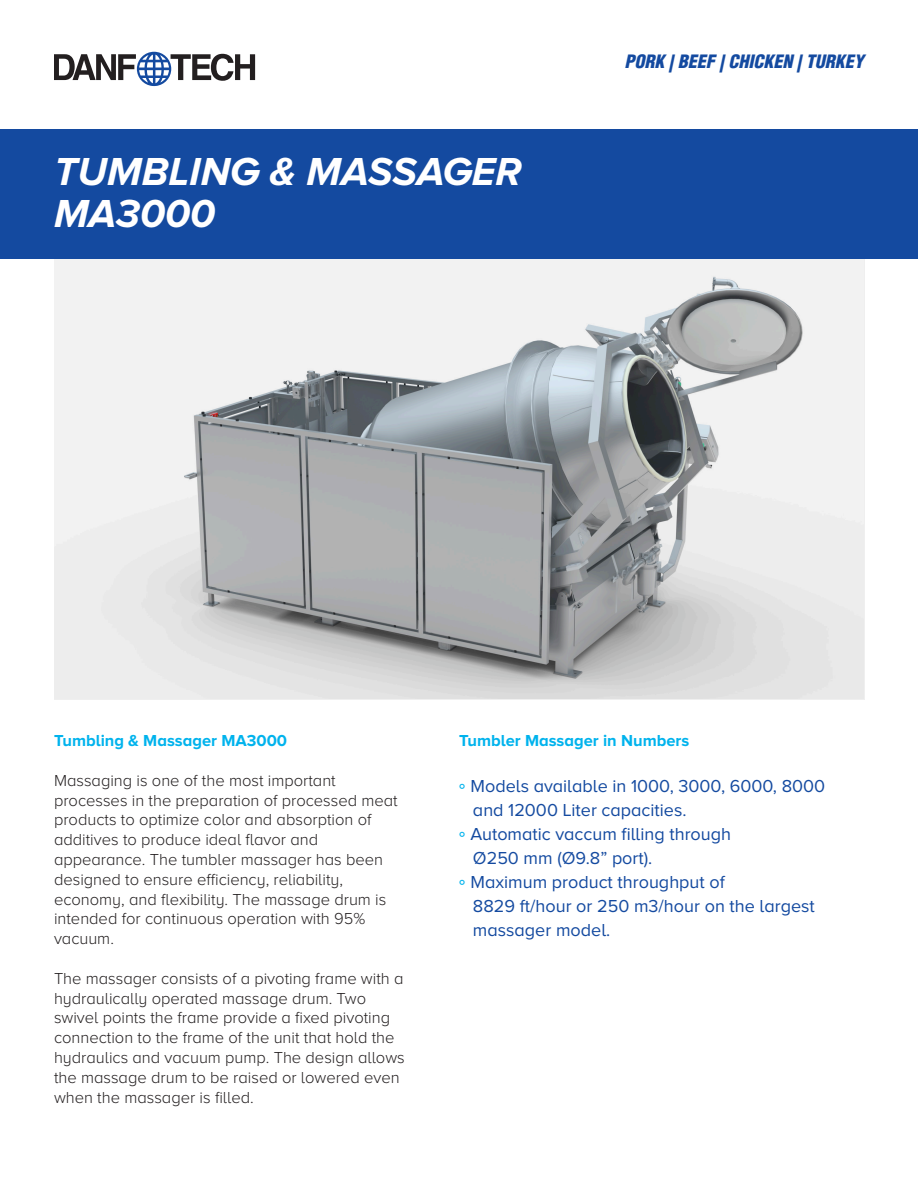
<style>
.page{position:relative;width:918px;height:1188px;background:#fff}
.page>*{position:absolute;margin:0;border:0;box-sizing:border-box;transform-origin:0 0}
.t1{font:italic 700 40.5px "Proxima Nova A";color:#fff}
.t2{font:18px/24px "Proxima Nova A";color:#144aa0}
.t3{font:italic 900 condensed 18px "Helvetica";color:#144aa0}
.t4{font:300 16.5px "Proxima Nova A";color:#231f20}
.t5{font:700 16.5px "Proxima Nova A";color:#00b3ed}
.s1{font-size:21px;color:#00b3ed}
</style>
<div class="page">
<img style="left:54px;top:259px;width:810px;height:440px">
<svg style="left:54px;top:52px;width:201px;height:34px"></svg>
<div style="left:0;top:130px;width:918px;height:129px;background:#144aa0"></div>
<p class="t1" style="left:54px;top:148px;width:469px">TUMBLING &amp; MASSAGER</p>
<p class="t1" style="left:54px;top:190px;width:163px">MA3000</p>
<p class="t3" style="left:624px;top:50px;width:241px">PORK | BEEF | CHICKEN | TURKEY</p>
<p class="t5" style="left:54px;top:732px;width:235px">Tumbling &amp; Massager MA3000</p>
<p class="t5" style="left:459px;top:732px;width:232px">Tumbler Massager in Numbers</p>
<p class="t2" style="left:459px;top:774px;width:368px"><span class="s1">°</span> Models available in 1000, 3000, 6000, 8000</p>
<p class="t2" style="left:473px;top:798px;width:215px">and 12000 Liter capacities.</p>
<p class="t2" style="left:459px;top:822px;width:274px"><span class="s1">°</span> Automatic vaccum filling through</p>
<p class="t2" style="left:473px;top:846px;width:181px">Ø250 mm (Ø9.8” port).</p>
<p class="t2" style="left:459px;top:870px;width:267px"><span class="s1">°</span> Maximum product throughput of</p>
<p class="t2" style="left:473px;top:894px;width:343px">8829 ft/hour or 250 m3/hour on the largest massager model.</p>
<p class="t4" style="left:54px;top:771px;width:283px">Massaging is one of the most important</p>
<p class="t4" style="left:54px;top:791px;width:345px">processes in the preparation of processed meat</p>
<p class="t4" style="left:54px;top:811px;width:319px">products to optimize color and absorption of</p>
<p class="t4" style="left:54px;top:831px;width:266px">additives to produce ideal flavor and</p>
<p class="t4" style="left:54px;top:850px;width:331px">appearance. The tumbler massager has been</p>
<p class="t4" style="left:54px;top:870px;width:291px">designed to ensure efficiency, reliability,</p>
<p class="t4" style="left:54px;top:890px;width:334px">economy, and flexibility. The massage drum is</p>
<p class="t4" style="left:54px;top:910px;width:313px">intended for continuous operation with 95%</p>
<p class="t4" style="left:54px;top:930px;width:61px">vacuum.</p>
<p class="t4" style="left:54px;top:969px;width:351px">The massager consists of a pivoting frame with a</p>
<p class="t4" style="left:54px;top:989px;width:314px">hydraulically operated massage drum. Two</p>
<p class="t4" style="left:54px;top:1009px;width:338px">swivel points the frame provide a fixed pivoting</p>
<p class="t4" style="left:54px;top:1029px;width:342px">connection to the frame of the unit that hold the</p>
<p class="t4" style="left:54px;top:1048px;width:352px">hydraulics and vacuum pump. The design allows</p>
<p class="t4" style="left:54px;top:1068px;width:347px">the massage drum to be raised or lowered even</p>
<p class="t4" style="left:54px;top:1088px;width:201px">when the massager is filled.</p>
</div>
